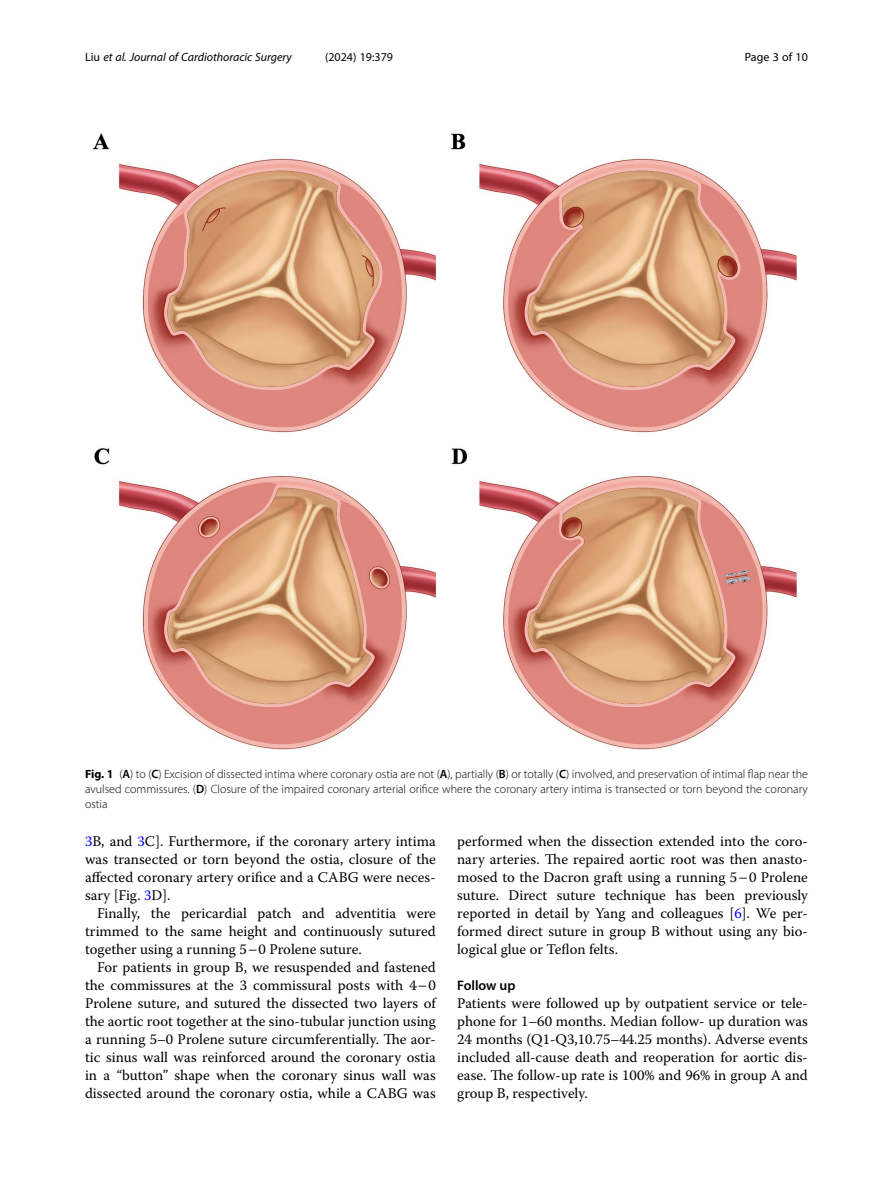
<style>
.page{position:relative;width:893px;height:1191px;background:#fff}
.page>*{position:absolute;margin:0;border:0;box-sizing:border-box;transform-origin:0 0}
.Body_Text_Indent{font:14.7px/18px "Warnock Pro";color:#000;text-align:justify}
.Body_Text{font:14.7px/18px "Warnock Pro";color:#000;text-align:justify}
.Head_2{font:600 13.8px "Myriad Pro";color:#000}
.Figure_Caption{font:300 12px/15px "Myriad Pro";color:#000;text-align:justify}
.t1{font:italic 12px "Myriad Pro";color:#000}
.t2{font:12px "Myriad Pro";color:#000}
.s1{font-style:normal}
.s2{font-weight:700}
.s3{font-weight:600}
.s4{color:#00f}
</style>
<div class="page">
<img style="left:92px;top:133px;width:705px;height:617px">
<p class="t1" style="left:85px;top:50px;width:208px"><span class="s1">Liu</span> et al. Journal of Cardiothoracic Surgery</p>
<p class="t2" style="left:325px;top:50px;width:70px">(2024) 19:379</p>
<p class="t2" style="left:745px;top:50px;width:65px">Page 3 of 10</p>
<p class="Figure_Caption" style="left:85px;top:766px;width:724px"><span class="s2">Fig. 1</span> (<span class="s3">A</span>) to (<span class="s3">C</span>) Excision of dissected intima where coronary ostia are not (<span class="s3">A</span>), partially (<span class="s3">B</span>) or totally (<span class="s3">C</span>) involved, and preservation of intimal flap near the avulsed commissures. (<span class="s3">D</span>) Closure of the impaired coronary arterial orifice where the coronary artery intima is transected or torn beyond the coronary ostia</p>
<p class="Body_Text_Indent" style="left:85px;top:832px;width:352px"><span class="s4">3</span>B, and <span class="s4">3</span>C]. Furthermore, if the coronary artery intima was transected or torn beyond the ostia, closure of the affected coronary artery orifice and a CABG were neces&shy;sary [Fig. <span class="s4">3</span>D].</p>
<p class="Body_Text_Indent" style="left:85px;top:904px;width:352px;text-indent:12px">Finally, the pericardial patch and adventitia were trimmed to the same height and continuously sutured together using a running 5−0 Prolene suture.</p>
<p class="Body_Text_Indent" style="left:85px;top:958px;width:352px;text-indent:12px">For patients in group B, we resuspended and fastened the commissures at the 3 commissural posts with 4−0<br>Prolene suture, and sutured the dissected two layers of the aortic root together at the sino-tubular junction using a running 5–0 Prolene suture circumferentially. The aor&shy;tic sinus wall was reinforced around the coronary ostia in a “button” shape when the coronary sinus wall was dissected around the coronary ostia, while a CABG was</p>
<p class="Body_Text_Indent" style="left:457px;top:832px;width:352px">performed when the dissection extended into the coro&shy;nary arteries. The repaired aortic root was then anasto&shy;mosed to the Dacron graft using a running 5−0 Prolene suture. Direct suture technique has been previously reported in detail by Yang and colleagues [<span class="s4">6</span>]. We per&shy;formed direct suture in group B without using any bio&shy;logical glue or Teflon felts.</p>
<p class="Head_2" style="left:457px;top:977px;width:60px">Follow up</p>
<p class="Body_Text" style="left:457px;top:994px;width:352px">Patients were followed up by outpatient service or tele&shy;phone for 1–60 months. Median follow- up duration was 24 months (Q1-Q3,10.75–44.25 months). Adverse events included all-cause death and reoperation for aortic dis&shy;ease. The follow-up rate is 100% and 96% in group A and group B, respectively.</p>
</div>
